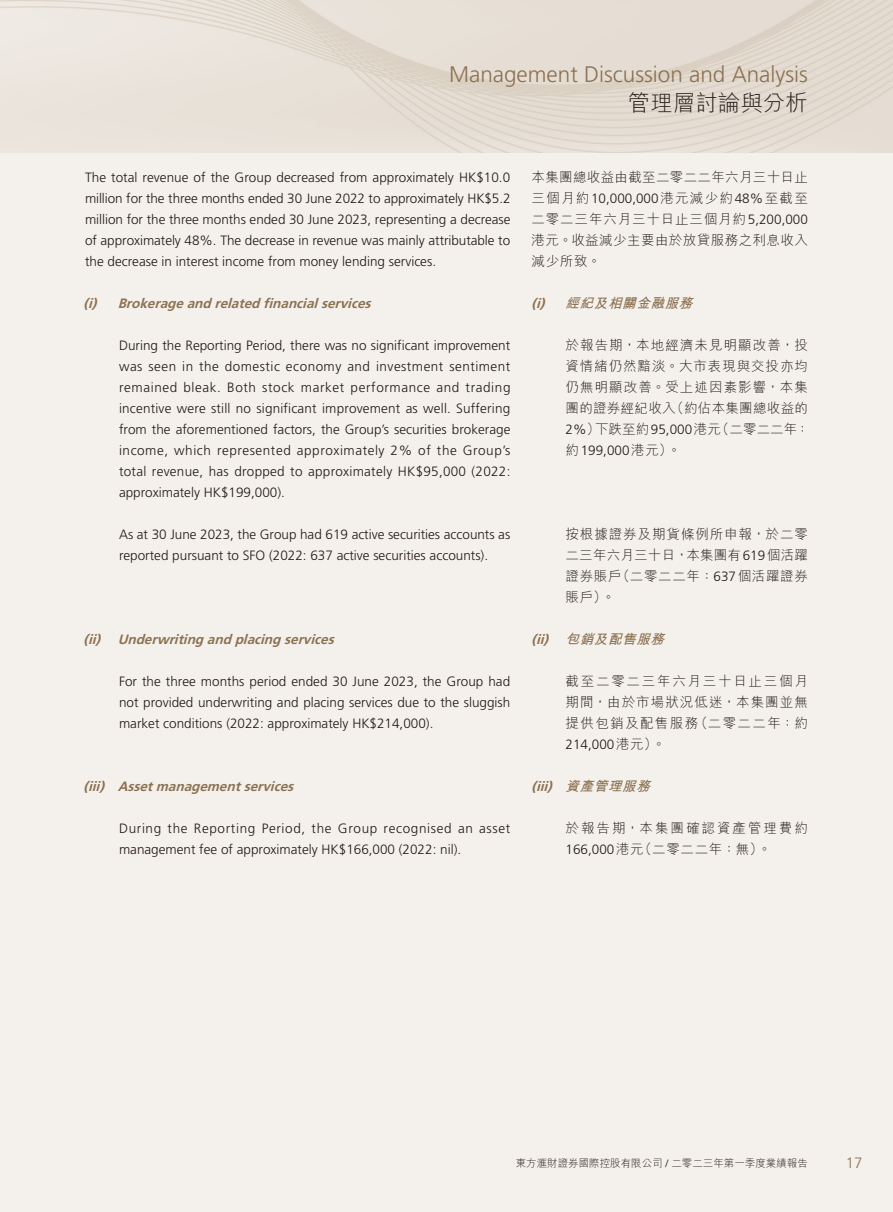
<style>
.page{position:relative;width:893px;height:1212px;background:#fff}
.page>*{position:absolute;margin:0;border:0;box-sizing:border-box;transform-origin:0 0}
.t1{font:300 22.5px "Frutiger LT Std";color:#8c7150}
.t2{font:300 22.5px "M Hei HK";color:#231916}
.t3{font:300 15px "Frutiger LT Std";color:#8c7150}
.t4{font:300 13.5px/21px "Frutiger LT Std";color:#231916;text-align:justify}
.t5{font:300 13.5px/21px "M Hei HK";letter-spacing:.065em;color:#231916;text-align:justify}
.t6{font:italic 700 13.5px "Frutiger LT Std";color:#8c7150}
.t7{font:300 13.5px/21px "Frutiger LT Std";letter-spacing:.05em;color:#231916}
.t8{font:300 13.5px/21px "M Hei HK";letter-spacing:.145em;color:#231916}
.t9{font:italic 700 13.5px "M Hei HK";color:#8c7150}
.t10{font:300 13.5px "M Hei HK";letter-spacing:.025em;color:#231916}
.t11{font:300 10.5px "M Hei HK";color:#231916}
.s1{font-family:"M Hei HK"}
.s2{font-family:"Frutiger LT Std"}
</style>
<div class="page">
<img style="left:0;top:0;width:893px;height:153px">
<div style="left:0;top:153px;width:893px;height:1059px;background:#f4f1ed"></div>
<h1 class="t1" style="left:449px;top:62px;width:360px">Management Discussion and Analysis</h1>
<h1 class="t2" style="left:628px;top:91px;width:181px">管理層討論與分析</h1>
<p class="t4" style="left:85px;top:167px;width:427px">The total revenue of the Group decreased from approximately HK$10.0 million for the three months ended 30 June 2022 to approximately HK$5.2 million for the three months ended 30 June 2023, representing a decrease of approximately 48%. The decrease in revenue was mainly attributable to the decrease in interest income from money lending services.</p>
<p class="t6" style="left:84px;top:296px;width:293px">(i) Brokerageand related financialservices</p>
<p class="t4" style="left:119px;top:335px;width:393px">During the Reporting Period, there was no significant improvement was seen in the domestic economy and investment sentiment remained bleak. Both stock market performance and trading incentive were still no significant improvement as well. Suffering from the aforementioned factors, the Group’s securities brokerage income, which represented approximately 2% of the Group’s total revenue, has dropped to approximately HK$95,000 (2022: approximately HK$199,000).</p>
<p class="t4" style="left:119px;top:524px;width:393px">As at 30 June 2023, the Group had 619 active securities accounts as reported pursuant to SFO (2022: 637 active securities accounts).</p>
<p class="t6" style="left:84px;top:632px;width:256px">(ii) Underwriting and placing services</p>
<p class="t4" style="left:119px;top:671px;width:393px">For the three months period ended 30 June 2023, the Group had not provided underwriting and placing services due to the sluggish market conditions (2022: approximately HK$214,000).</p>
<p class="t6" style="left:84px;top:779px;width:215px">(iii) Assetmanagementservices</p>
<p class="t7" style="left:119px;top:818px;width:393px">During the Reporting Period, the Group recognised an asset management fee of approximately HK$166,000 (2022: nil).</p>
<p class="t10" style="left:531px;top:170px;width:278px">本集團總收益由截至二零二二年六月三十日止</p>
<p class="t4" style="left:531px;top:188px;width:278px"><span class="s1">三個月約</span>10,000,000<span class="s1">港元減少約</span>48%<span class="s1">至截至</span></p>
<p class="t5" style="left:531px;top:208px;width:278px">二零二三年六月三十日止三個月約<span class="s2">5,200,000</span>港元。收益減少主要由於放貸服務之利息收入減少所致。</p>
<p class="t9" style="left:531px;top:293px;width:167px"><span class="s2">(i)</span> 經紀及相關金融服務</p>
<p class="t5" style="left:566px;top:334px;width:245px">於報告期，本地經濟未見明顯改善，投資情緒仍然黯淡。大市表現與交投亦均仍無明顯改善。受上述因素影響，本集團的證券經紀收入（約佔本集團總收益的<span class="s2">2%</span>）下跌至約<span class="s2">95,000</span>港元（二零二二年：</p>
<p class="t4" style="left:566px;top:440px;width:117px"><span class="s1">約</span>199,000<span class="s1">港元）。</span></p>
<p class="t5" style="left:566px;top:524px;width:244px">按根據證券及期貨條例所申報，於二零二三年六月三十日，本集團有<span class="s2">619</span>個活躍證券賬戶（二零二二年：<span class="s2">637</span>個活躍證券賬戶）。</p>
<p class="t9" style="left:531px;top:629px;width:139px"><span class="s2">(ii)</span> 包銷及配售服務</p>
<p class="t5" style="left:566px;top:670px;width:244px">截至二零二三年六月三十日止三個月期間，由於市場狀況低迷，本集團並無提供包銷及配售服務（二零二二年：約</p>
<p class="t4" style="left:566px;top:734px;width:102px">214,000<span class="s1">港元）。</span></p>
<p class="t9" style="left:531px;top:776px;width:125px"><span class="s2">(iii)</span> 資產管理服務</p>
<p class="t8" style="left:566px;top:817px;width:244px">於報告期，本集團確認資產管理費約<br><span class="s2">166,000</span>港元（二零二二年：無）。</p>
<p class="t11" style="left:516px;top:1157px;width:294px">東方滙財證券國際控股有限公司 <span class="s2">/</span> 二零二三年第一季度業績報告</p>
<p class="t3" style="left:846px;top:1154px;width:18px">17</p>
</div>
